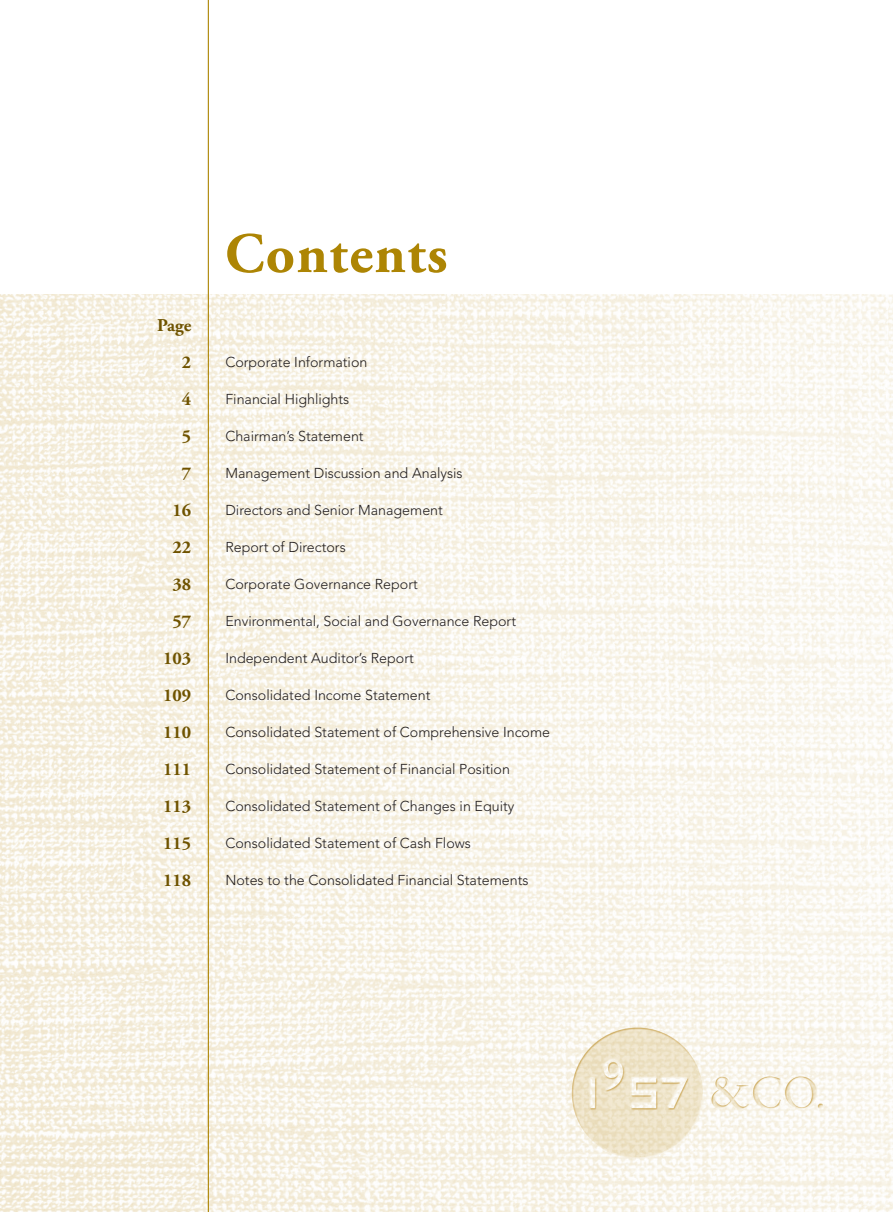
<style>
.page{position:relative;width:893px;height:1212px;background:#fff}
.page>*{position:absolute;margin:0;border:0;box-sizing:border-box;transform-origin:0 0}
.t1{font:700 57px "Adobe Garamond Pro";letter-spacing:.025em;color:#ad8504}
.t2{font:700 18px "Adobe Garamond Pro";color:#6f5300}
.t3{font:300 14.25px "Avenir LT Std";color:#231f20}
</style>
<div class="page">
<img style="left:0;top:295px;width:893px;height:917px">
<hr style="left:208px;top:0;width:1px;height:1212px;background:#ad8504">
<p class="t1" style="left:225px;top:221px;width:224px">Contents</p>
<p class="t2" style="left:157px;top:314px;width:36px">Page</p>
<p class="t2" style="left:182px;top:351px;width:11px">2</p>
<p class="t3" style="left:225px;top:353px;width:144px">Corporate Information</p>
<p class="t2" style="left:182px;top:388px;width:11px">4</p>
<p class="t3" style="left:225px;top:390px;width:126px">Financial Highlights</p>
<p class="t2" style="left:182px;top:425px;width:11px">5</p>
<p class="t3" style="left:225px;top:427px;width:140px">Chairman’s Statement</p>
<p class="t2" style="left:182px;top:462px;width:11px">7</p>
<p class="t3" style="left:225px;top:464px;width:239px">Management Discussion and Analysis</p>
<p class="t2" style="left:173px;top:499px;width:20px">16</p>
<p class="t3" style="left:225px;top:501px;width:219px">Directors and Senior Management</p>
<p class="t2" style="left:173px;top:536px;width:20px">22</p>
<p class="t3" style="left:225px;top:538px;width:122px">Report of Directors</p>
<p class="t2" style="left:173px;top:573px;width:20px">38</p>
<p class="t3" style="left:225px;top:575px;width:194px">Corporate Governance Report</p>
<p class="t2" style="left:173px;top:610px;width:20px">57</p>
<p class="t3" style="left:225px;top:612px;width:292px">Environmental, Social and Governance Report</p>
<p class="t2" style="left:163px;top:647px;width:30px">103</p>
<p class="t3" style="left:225px;top:649px;width:190px">Independent Auditor’s Report</p>
<p class="t2" style="left:163px;top:684px;width:30px">109</p>
<p class="t3" style="left:225px;top:686px;width:207px">Consolidated Income Statement</p>
<p class="t2" style="left:163px;top:721px;width:30px">110</p>
<p class="t3" style="left:225px;top:723px;width:326px">Consolidated Statement of Comprehensive Income</p>
<p class="t2" style="left:163px;top:758px;width:30px">111</p>
<p class="t3" style="left:225px;top:761px;width:286px">Consolidated Statement of Financial Position</p>
<p class="t2" style="left:163px;top:795px;width:30px">113</p>
<p class="t3" style="left:225px;top:798px;width:291px">Consolidated Statement of Changes in Equity</p>
<p class="t2" style="left:163px;top:832px;width:30px">115</p>
<p class="t3" style="left:225px;top:835px;width:247px">Consolidated Statement of Cash Flows</p>
<p class="t2" style="left:163px;top:869px;width:30px">118</p>
<p class="t3" style="left:225px;top:872px;width:305px">Notes to the Consolidated Financial Statements</p>
</div>
